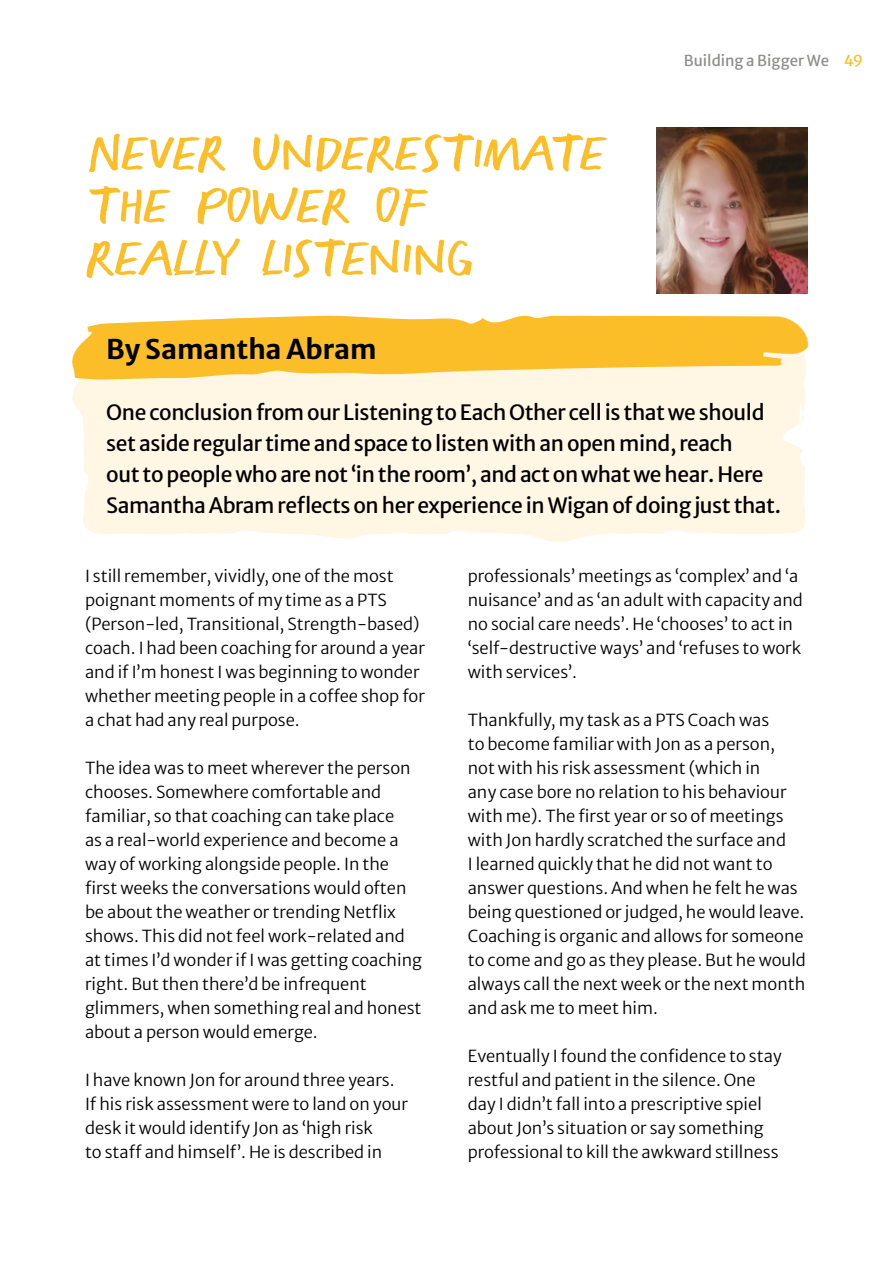
<style>
.page{position:relative;width:893px;height:1263px;background:#fff}
.page>*{position:absolute;margin:0;border:0;box-sizing:border-box;transform-origin:0 0}
.t1{font:124.5px "Quisas null";letter-spacing:-.035em;color:#fcbe28}
.t2{font:700 27px "Merriweather Sans";color:#000}
.t3{font:21px/30.9px "Merriweather Sans";letter-spacing:-.02em;color:#000}
.t4{font:300 16.5px/24px "Merriweather Sans";color:#000}
.t5{font:15px "Merriweather Sans";letter-spacing:-.005em;color:#8e8e8d}
.s1{color:#fcbe28}
</style>
<div class="page">
<div style="left:72px;top:380px;width:733px;height:162px;background:#fff6e4"></div>
<svg style="left:72px;top:315px;width:736px;height:65px;background:#fcc94f"></svg>
<img style="left:657px;top:128px;width:151px;height:165px">
<h1 class="t1" style="left:85px;top:60px;width:526px">Never underestimate</h1>
<h1 class="t1" style="left:85px;top:113px;width:347px">the power of</h1>
<h1 class="t1" style="left:85px;top:165px;width:392px">really listening</h1>
<p class="t5" style="left:684px;top:47px;width:181px">Building a Bigger We <span class="s1">49</span></p>
<h2 class="t2" style="left:106px;top:326px;width:272px">By Samantha Abram</h2>
<p class="t3" style="left:106px;top:395px;width:676px">One conclusion from our Listening to Each Other cell is that we should set aside regular time and space to listen with an open mind, reach<br>out to people who are not ‘in the room’, and act on what we hear. Here Samantha Abram reflects on her experience in Wigan of doing just that.</p>
<p class="t4" style="left:85px;top:562px;width:342px">I still remember, vividly, one of the most poignant moments of my time as a PTS (Person-led, Transitional, Strength-based) coach. I had been coaching for around a year and if I’m honest I was beginning to wonder whether meeting people in a coffee shop for a chat had any real purpose.</p>
<p class="t4" style="left:85px;top:754px;width:338px">The idea was to meet wherever the person chooses. Somewhere comfortable and familiar, so that coaching can take place<br>as a real-world experience and become a way of working alongside people. In the first weeks the conversations would often be about the weather or trending Netflix shows. This did not feel work-related and at times I’d wonder if I was getting coaching right. But then there’d be infrequent glimmers, when something real and honest about a person would emerge.</p>
<p class="t4" style="left:85px;top:1066px;width:324px">I have known Jon for around three years.<br>If his risk assessment were to land on your desk it would identify Jon as ‘high risk<br>to staff and himself’. He is described in</p>
<p class="t4" style="left:468px;top:562px;width:337px">professionals’ meetings as ‘complex’ and ‘a nuisance’ and as ‘an adult with capacity and no social care needs’. He ‘chooses’ to act in ‘self-destructive ways’ and ‘refuses to work with services’.</p>
<p class="t4" style="left:468px;top:706px;width:340px">Thankfully, my task as a PTS Coach was<br>to become familiar with Jon as a person, not with his risk assessment (which in<br>any case bore no relation to his behaviour with me). The first year or so of meetings with Jon hardly scratched the surface and<br>I learned quickly that he did not want to answer questions. And when he felt he was being questioned or judged, he would leave.<br>Coaching is organic and allows for someone to come and go as they please. But he would always call the next week or the next month and ask me to meet him.</p>
<p class="t4" style="left:468px;top:1042px;width:316px">Eventually I found the confidence to stay restful and patient in the silence. One day I didn’t fall into a prescriptive spiel about Jon’s situation or say something professional to kill the awkward stillness</p>
</div>
